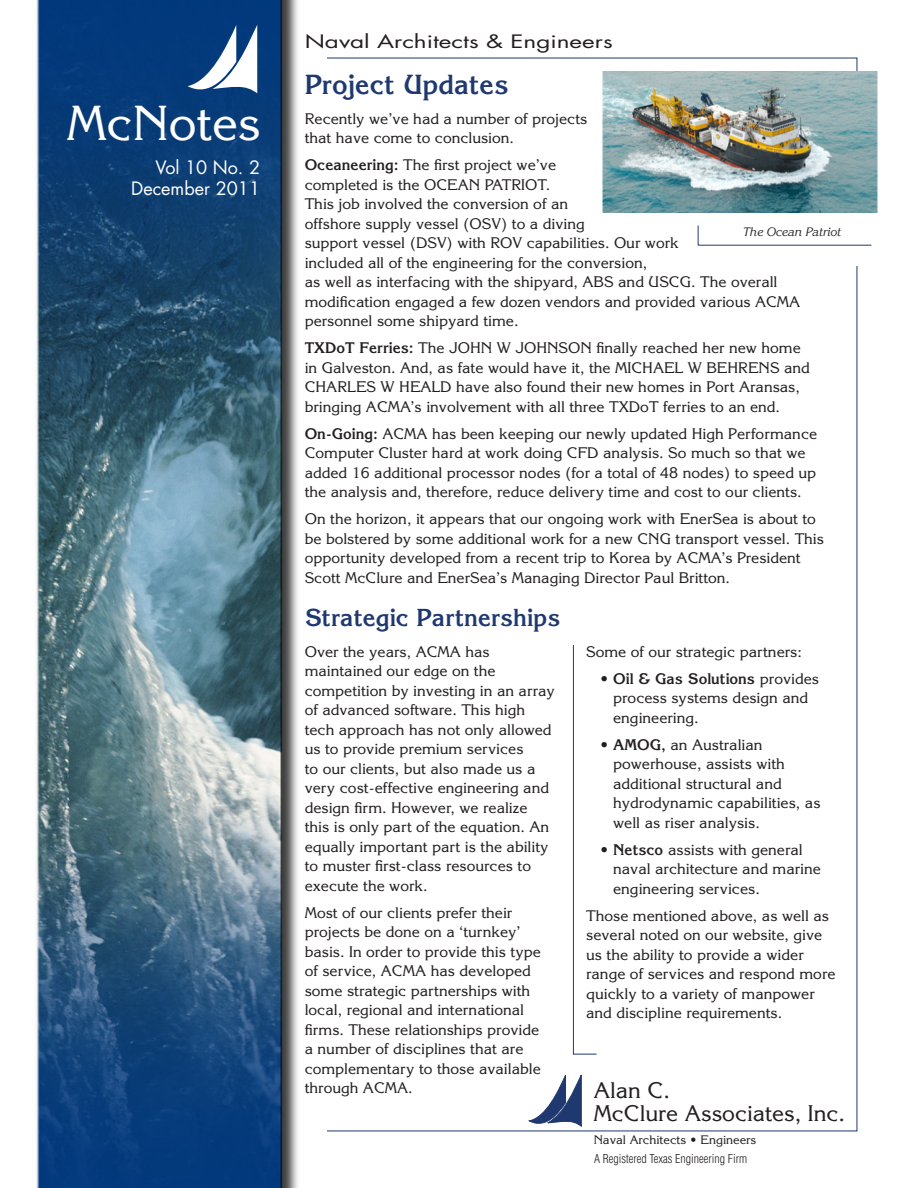
<style>
.page{position:relative;width:918px;height:1188px;background:#fff}
.page>*{position:absolute;margin:0;border:0;box-sizing:border-box;transform-origin:0 0}
.t1{font:48px "Korinna";color:#fff}
.mainHead{font:700 27px "Korinna";color:#1f3970}
.SecHead{font:700 24px "Korinna";color:#1f3970}
.t2{font:22.05px/23.1px "Korinna";color:#231f20}
.t3{font:18px "Futura";color:#231f20;scale:1.35 1}
.t4{font:18px "Futura";color:#fff}
.body{font:15px/19.5px "Korinna";color:#231f20}
.bullets{font:15px/19.5px "Korinna";color:#231f20}
.TopBody{font:300 condensed 12px "Helvetica";color:#231f20}
.t5{font:12px "Korinna";color:#231f20}
.body-2{font:italic 12px "Korinna";color:#231f20}
.s1{font-weight:700}
</style>
<div class="page">
<img style="left:36px;top:0;width:262px;height:1188px">
<svg style="left:188px;top:25px;width:69px;height:73px"></svg>
<svg style="left:573px;top:645px;width:24px;height:410px"></svg>
<svg style="left:528px;top:1074px;width:54px;height:53px"></svg>
<svg style="left:697px;top:225px;width:175px;height:21px"></svg>
<img style="left:602px;top:71px;width:276px;height:142px">
<p class="t1" style="left:67px;top:93px;width:195px">McNotes</p>
<p class="t4" style="left:156px;top:155px;width:106px">Vol 10 No. 2</p>
<p class="t4" style="left:131px;top:176px;width:130px">December 2011</p>
<p class="t3" style="left:305px;top:29px;width:230px">Naval Architects &amp; Engineers</p>
<p class="mainHead" style="left:305px;top:67px;width:205px">Project Updates</p>
<p class="body" style="left:305px;top:109px;width:284px">Recently we’ve had a number of projects that have come to conclusion.</p>
<p class="body" style="left:305px;top:155px;width:497px"><span class="s1">Oceaneering:</span> The first project we’ve<br>completed is the OCEAN PATRIOT.<br>This job involved the conversion of an<br>offshore supply vessel (OSV) to a diving<br>support vessel (DSV) with ROV capabilities. Our work<br>included all of the engineering for the conversion,<br>as well as interfacing with the shipyard, ABS and USCG. The overall modification engaged a few dozen vendors and provided various ACMA personnel some shipyard time.</p>
<p class="body" style="left:305px;top:338px;width:507px"><span class="s1">TXDoT Ferries:</span> The JOHN W JOHNSON finally reached her new home in Galveston. And, as fate would have it, the MICHAEL W BEHRENS and CHARLES W HEALD have also found their new homes in Port Aransas, bringing ACMA’s involvement with all three TXDoT ferries to an end.</p>
<p class="body" style="left:305px;top:424px;width:514px"><span class="s1">On-Going:</span> ACMA has been keeping our newly updated High Performance Computer Cluster hard at work doing CFD analysis. So much so that we added 16 additional processor nodes (for a total of 48 nodes) to speed up the analysis and, therefore, reduce delivery time and cost to our clients.</p>
<p class="body" style="left:305px;top:509px;width:521px">On the horizon, it appears that our ongoing work with EnerSea is about to be bolstered by some additional work for a new CNG transport vessel. This opportunity developed from a recent trip to Korea by ACMA’s President Scott McClure and EnerSea’s Managing Director Paul Britton.</p>
<p class="SecHead" style="left:305px;top:603px;width:257px">Strategic Partnerships</p>
<p class="body" style="left:305px;top:642px;width:252px">Over the years, ACMA has maintained our edge on the competition by investing in an array of advanced software. This high tech approach has not only allowed us to provide premium services<br>to our clients, but also made us a very cost-effective engineering and design firm. However, we realize this is only part of the equation. An equally important part is the ability to muster first-class resources to execute the work.</p>
<p class="body" style="left:305px;top:903px;width:238px">Most of our clients prefer their projects be done on a ‘turnkey’ basis. In order to provide this type of service, ACMA has developed some strategic partnerships with local, regional and international firms. These relationships provide a number of disciplines that are complementary to those available through ACMA.</p>
<p class="body-2" style="left:742px;top:225px;width:99px">The Ocean Patriot</p>
<p class="body" style="left:586px;top:642px;width:217px">Some of our strategic partners:</p>
<p class="body" style="left:613px;top:669px;width:207px;text-indent:-14px">• <span class="s1">Oil &amp; Gas Solutions</span> provides process systems design and engineering.</p>
<p class="body" style="left:613px;top:735px;width:209px;text-indent:-14px">• <span class="s1">AMOG,</span> an Australian powerhouse, assists with additional structural and hydrodynamic capabilities, as well as riser analysis.</p>
<p class="bullets" style="left:613px;top:840px;width:209px;text-indent:-14px">• <span class="s1">Netsco</span> assists with general naval architecture and marine engineering services.</p>
<p class="body" style="left:586px;top:906px;width:251px">Those mentioned above, as well as several noted on our website, give us the ability to provide a wider range of services and respond more quickly to a variety of manpower and discipline requirements.</p>
<h3 class="t2" style="left:594px;top:1078px;width:253px">Alan C.<br>McClure Associates, Inc.</h3>
<p class="t5" style="left:594px;top:1133px;width:164px">Naval Architects • Engineers</p>
<p class="TopBody" style="left:594px;top:1152px;width:155px">A Registered Texas Engineering Firm</p>
</div>
